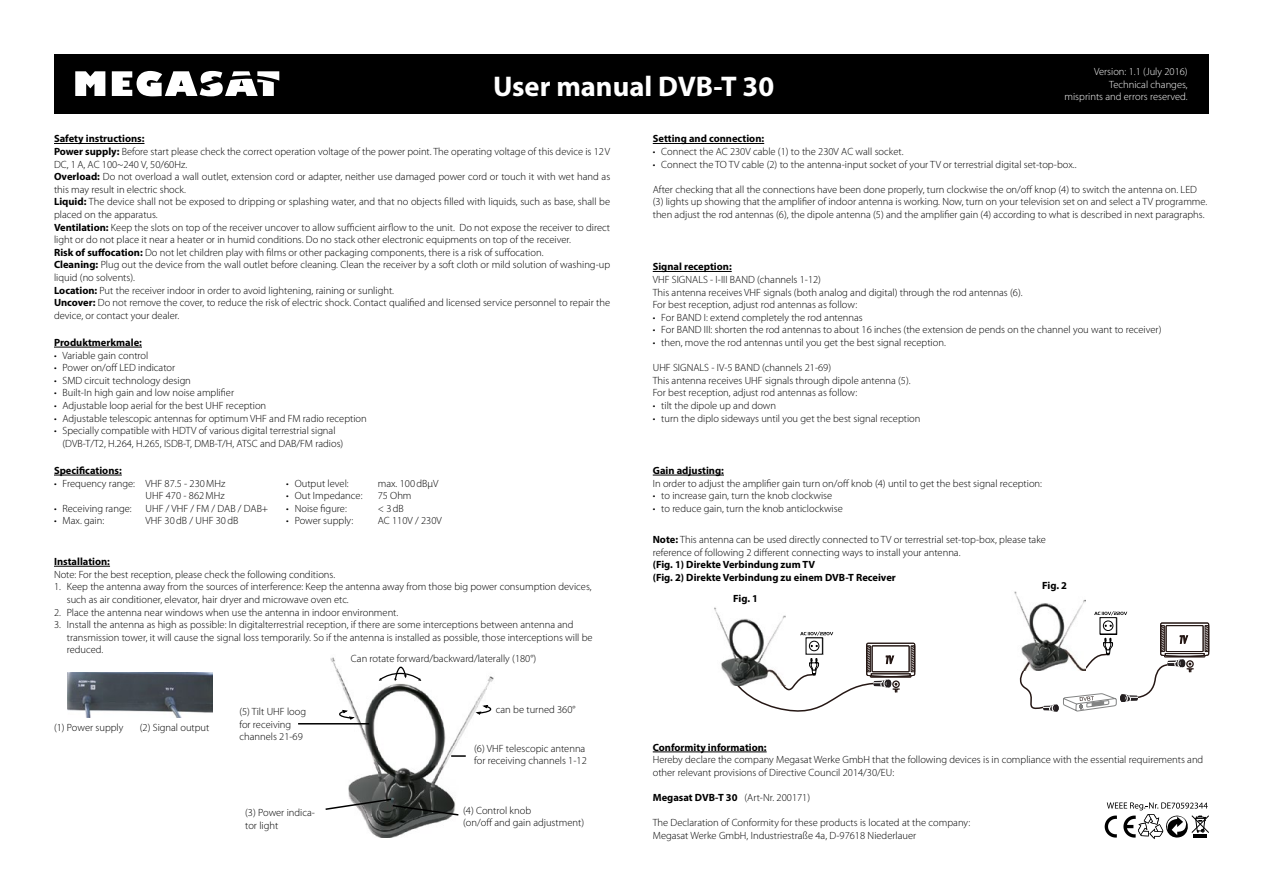
<style>
.page{position:relative;width:1263px;height:893px;background:#fff}
.page>*{position:absolute;margin:0;border:0;box-sizing:border-box;transform-origin:0 0}
.t1{font:700 28.5px "Myriad Pro";color:#fff}
.t2{font:300 10.5px/12.6px "Myriad Pro";color:#000}
.t3{font:700 10.5px/12.6px "Myriad Pro";color:#000}
.t4{font:300 10.5px/12.6px "Myriad Pro";color:#fff;text-align:right}
.s1{font-weight:700}
</style>
<div class="page">
<div style="left:54px;top:54px;width:1155px;height:59px;background:#000"></div>
<svg style="left:75px;top:71px;width:30px;height:25px"></svg>
<svg style="left:112px;top:71px;width:167px;height:25px"></svg>
<hr style="left:653px;top:143px;width:111px;height:1px;background:#000">
<hr style="left:653px;top:271px;width:79px;height:1px;background:#000">
<hr style="left:653px;top:475px;width:71px;height:1px;background:#000">
<hr style="left:54px;top:475px;width:68px;height:1px;background:#000">
<hr style="left:54px;top:347px;width:88px;height:1px;background:#000">
<hr style="left:54px;top:566px;width:56px;height:1px;background:#000">
<img style="left:68px;top:673px;width:144px;height:45px">
<div style="left:809px;top:641px;width:10px;height:10px;border:1px solid #000;border-radius:50%"></div>
<svg style="left:737px;top:643px;width:178px;height:69px"></svg>
<svg style="left:800px;top:631px;width:33px;height:5px"></svg>
<img style="left:714px;top:607px;width:71px;height:79px">
<div style="left:1100px;top:617px;width:17px;height:17px;border:1px solid #000"></div>
<div style="left:1103px;top:620px;width:10px;height:11px;border:1px solid #000;border-radius:50%"></div>
<svg style="left:1019px;top:622px;width:190px;height:90px"></svg>
<svg style="left:1094px;top:611px;width:33px;height:4px"></svg>
<img style="left:1014px;top:591px;width:71px;height:79px">
<hr style="left:653px;top:752px;width:114px;height:1px;background:#000">
<svg style="left:1105px;top:802px;width:104px;height:37px"></svg>
<hr style="left:54px;top:143px;width:90px;height:1px;background:#000">
<img style="left:324px;top:657px;width:170px;height:181px">
<svg style="left:324px;top:798px;width:136px;height:19px"></svg>
<svg style="left:451px;top:755px;width:15px;height:2px"></svg>
<svg style="left:476px;top:705px;width:16px;height:10px"></svg>
<svg style="left:379px;top:666px;width:42px;height:15px"></svg>
<hr style="left:298px;top:723px;width:71px;height:1px;background:#000">
<svg style="left:338px;top:710px;width:16px;height:10px"></svg>
<h1 class="t1" style="left:493px;top:68px;width:282px">User manual DVB-T 30</h1>
<p class="t4" style="left:1064px;top:65px;width:125px">Version: 1.1 (July 2016)<br>Technical changes,<br>misprints and errors reserved.</p>
<p class="t2" style="left:54px;top:133px;width:558px"><span class="s1">Safety instructions:<br>Power supply:</span> Before start please check the correct operation voltage of the power point. The operating voltage of this device is 12V DC, 1A, AC 100~240 V, 50/60Hz.<br><span class="s1">Overload:</span> Do not overload a wall outlet, extension cord or adapter, neither use damaged power cord or touch it with wet hand as this may result in electric shock.<br><span class="s1">Liquid:</span> The device shall not be exposed to dripping or splashing water, and that no objects filled with liquids, such as base, shall be placed on the apparatus.<br><span class="s1">Ventilation:</span> Keep the slots on top of the receiver uncover to allow sufficient airflow to the unit. Do not expose the receiver to direct light or do not place it near a heater or in humid conditions. Do no stack other electronic equipments on top of the receiver.<br><span class="s1">Risk of suffocation:</span> Do not let children play with films or other packaging components, there is a risk of suffocation.<br><span class="s1">Cleaning:</span> Plug out the device from the wall outlet before cleaning. Clean the receiver by a soft cloth or mild solution of washing-up liquid (no solvents).<br><span class="s1">Location:</span> Put the receiver indoor in order to avoid lightening, raining or sunlight.<br><span class="s1">Uncover:</span> Do not remove the cover, to reduce the risk of electric shock. Contact qualified and licensed service personnel to repair the device, or contact your dealer.</p>
<p class="t3" style="left:653px;top:132px;width:113px">Setting and connection:</p>
<p class="t2" style="left:653px;top:145px;width:252px">• Connect the AC 230V cable (1) to the 230V AC wall socket.</p>
<p class="t2" style="left:653px;top:158px;width:425px">• Connect the TO TV cable (2) to the antenna-input socket of your TV or terrestrial digital set-top-box..</p>
<p class="t2" style="left:653px;top:183px;width:556px">After checking that all the connections have been done properly, turn clockwise the on/off knop (4) to switch the antenna on. LED (3) lights up showing that the amplifier of indoor antenna is working. Now, turn on your television set on and select a TV programme. then adjust the rod antennas (6), the dipole antenna (5) and the amplifier gain (4) according to what is described in next paragraphs.</p>
<p class="t3" style="left:653px;top:260px;width:80px">Signal reception:</p>
<p class="t2" style="left:653px;top:273px;width:371px">VHF SIGNALS - I-III BAND (channels 1-12)<br>This antenna receives VHF signals (both analog and digital) through the rod antennas (6).<br>For best reception, adjust rod antennas as follow:</p>
<p class="t2" style="left:653px;top:311px;width:212px">• For BAND I: extend completely the rod antennas</p>
<p class="t2" style="left:653px;top:324px;width:510px">• For BAND III: shorten the rod antennas to about 16 inches (the extension de pends on the channel you want to receiver)</p>
<p class="t2" style="left:653px;top:336px;width:295px">• then, move the rod antennas until you get the best signal reception.</p>
<p class="t2" style="left:653px;top:362px;width:259px">UHF SIGNALS - IV-5 BAND (channels 21-69)<br>This antenna receives UHF signals through dipole antenna (5).<br>For best reception, adjust rod antennas as follow:</p>
<p class="t2" style="left:653px;top:399px;width:125px">• tilt the dipole up and down</p>
<p class="t2" style="left:653px;top:412px;width:269px">• turn the diplo sideways until you get the best signal reception</p>
<p class="t3" style="left:54px;top:336px;width:89px">Produktmerkmale:</p>
<p class="t2" style="left:54px;top:349px;width:96px">• Variable gain control</p>
<p class="t2" style="left:54px;top:362px;width:123px">• Power on/off LED indicator</p>
<p class="t2" style="left:54px;top:374px;width:138px">• SMD circuit technology design</p>
<p class="t2" style="left:54px;top:387px;width:182px">• Built-In high gain and low noise amplifier</p>
<p class="t2" style="left:54px;top:399px;width:214px">• Adjustable loop aerial for the best UHF reception</p>
<p class="t2" style="left:54px;top:412px;width:314px">• Adjustable telescopic antennas for optimum VHF and FM radio reception</p>
<p class="t2" style="left:63px;top:425px;width:282px;text-indent:-9px">• Specially compatible with HDTV of various digital terrestrial signal (DVB-T/T2, H.264, H.265, ISDB-T, DMB-T/H, ATSC and DAB/FM radios)</p>
<p class="t3" style="left:54px;top:464px;width:69px">Specifications:</p>
<p class="t2" style="left:54px;top:477px;width:173px;text-align:right">• Frequency range: VHF 87.5 - 230MHz<br>UHF 470 - 862MHz</p>
<p class="t2" style="left:54px;top:502px;width:79px">• Receiving range:</p>
<p class="t2" style="left:145px;top:502px;width:124px">UHF / VHF / FM / DAB / DAB+</p>
<p class="t2" style="left:54px;top:515px;width:52px">• Max. gain:</p>
<p class="t2" style="left:145px;top:515px;width:94px">VHF 30dB / UHF 30dB</p>
<p class="t2" style="left:286px;top:477px;width:64px">• Output level:</p>
<p class="t2" style="left:378px;top:477px;width:62px">max. 100dBµV</p>
<p class="t2" style="left:286px;top:490px;width:78px">• Out Impedance:</p>
<p class="t2" style="left:378px;top:490px;width:35px">75 Ohm</p>
<p class="t2" style="left:286px;top:502px;width:62px">• Noise figure:</p>
<p class="t2" style="left:378px;top:502px;width:28px">&lt; 3dB</p>
<p class="t2" style="left:286px;top:515px;width:69px">• Power supply:</p>
<p class="t2" style="left:378px;top:515px;width:66px">AC 110V / 230V</p>
<p class="t3" style="left:54px;top:555px;width:58px">Installation:</p>
<p class="t2" style="left:54px;top:568px;width:283px">Note: For the best reception, please check the following conditions.</p>
<p class="t2" style="left:67px;top:581px;width:526px;text-indent:-13px">1. Keep the antenna away from the sources of interference: Keep the antenna away from those big power consumption devices, such as air conditioner, elevator, hair dryer and microwave oven etc.</p>
<p class="t2" style="left:54px;top:606px;width:346px">2. Place the antenna near windows when use the antenna in indoor environment.</p>
<p class="t2" style="left:67px;top:618px;width:527px;text-indent:-13px">3. Install the antenna as high as possible: In digitalterrestrial reception, if there are some interceptions between antenna and transmission tower, it will cause the signal loss temporarily. So if the antenna is installed as possible, those interceptions will be reduced.</p>
<p class="t2" style="left:351px;top:652px;width:187px">Can rotate forward/backward/laterally (180°)</p>
<p class="t2" style="left:54px;top:721px;width:71px">(1) Power supply</p>
<p class="t2" style="left:140px;top:721px;width:71px">(2) Signal output</p>
<p class="t2" style="left:239px;top:705px;width:68px">(5) Tilt UHF loog for receiving channels 21-69</p>
<p class="t2" style="left:496px;top:703px;width:81px">can be turned 360°</p>
<p class="t2" style="left:474px;top:742px;width:114px">(6) VHF telescopic antenna for receiving channels 1-12</p>
<p class="t2" style="left:245px;top:806px;width:71px">(3) Power indica&shy;tor light</p>
<p class="t2" style="left:463px;top:804px;width:123px">(4) Control knob<br>(on/off and gain adjustment)</p>
<p class="t3" style="left:653px;top:464px;width:73px">Gain adjusting:</p>
<p class="t2" style="left:653px;top:477px;width:391px">In order to adjust the amplifier gain turn on/off knob (4) until to get the best signal reception:</p>
<p class="t2" style="left:653px;top:490px;width:181px">• to increase gain, turn the knob clockwise</p>
<p class="t2" style="left:653px;top:502px;width:192px">• to reduce gain, turn the knob anticlockwise</p>
<p class="t2" style="left:653px;top:533px;width:395px"><span class="s1">Note:</span> This antenna can be used directly connected to TV or terrestrial set-top-box, please take reference of following 2 different connecting ways to install your antenna.</p>
<p class="t3" style="left:653px;top:558px;width:245px">(Fig. 1) Direkte Verbindung zum TV<br>(Fig. 2) Direkte Verbindung zu einem DVB-T Receiver</p>
<p class="t3" style="left:1042px;top:578px;width:26px">Fig. 2</p>
<p class="t3" style="left:733px;top:592px;width:26px">Fig. 1</p>
<p class="t3" style="left:653px;top:741px;width:115px">Conformity information:</p>
<p class="t2" style="left:653px;top:754px;width:552px">Hereby declare the company Megasat Werke GmbH that the following devices is in compliance with the essential requirements and other relevant provisions of Directive Council 2014/30/EU:</p>
<p class="t2" style="left:653px;top:792px;width:159px"><span class="s1">Megasat DVB-T 30</span> (Art-Nr. 200171)</p>
<p class="t2" style="left:653px;top:817px;width:319px">The Declaration of Conformity for these products is located at the company:<br>Megasat Werke GmbH, Industriestraße 4a, D-97618 Niederlauer</p>
</div>
